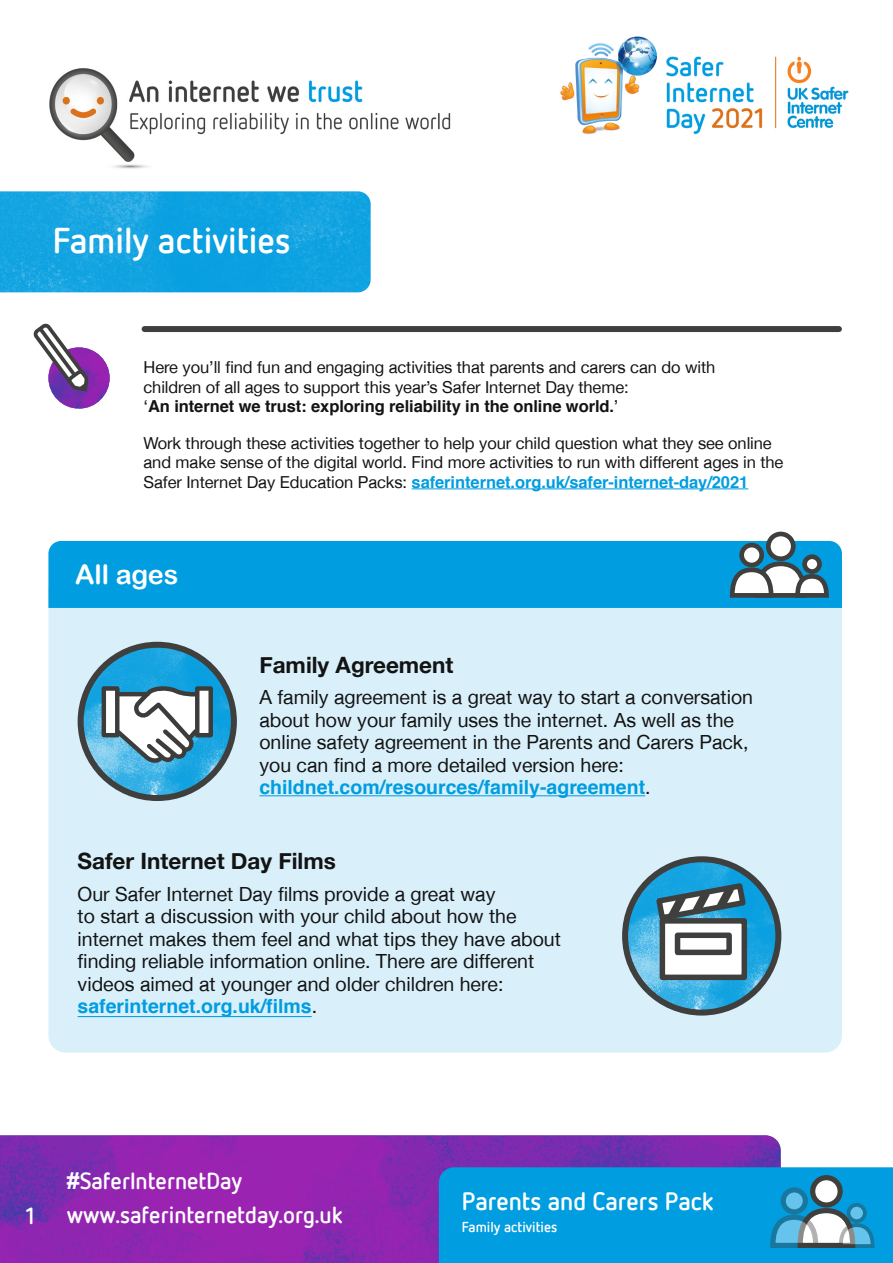
<style>
.page{position:relative;width:893px;height:1263px;background:#fff}
.page>*{position:absolute;margin:0;border:0;box-sizing:border-box;transform-origin:0 0}
.Header_white{font:700 35.85px "Netto OT";color:#fff}
.Header_black{font:27px "Arial Rounded MT Bold";color:#fff}
.t1{font:700 25.2px "Netto OT";color:#fff}
.t2{font:700 23.25px/34.2px "Netto OT";color:#fff}
.Body_copy{font:700 22.5px "Helvetica Neue";color:#131313}
.Small_header_black{font:700 22.5px "Helvetica Neue";color:#131313}
.Body_copy-2{font:19.5px/22.5px "Helvetica Neue LT Arabic";color:#131313}
.Body_copy-3{font:16.5px/19.5px "Helvetica Neue LT Arabic";letter-spacing:-.005em;color:#131313}
.t3{font:700 14.4px "Netto OT";color:#fff}
.s1{font-family:"Helvetica";font-weight:700}
.s2{font-family:"Helvetica";font-weight:700;color:#009de0}
.s3{font-family:"Arial"}
</style>
<div class="page">
<img style="left:0;top:1135px;width:781px;height:128px">
<svg style="left:439px;top:1167px;width:454px;height:96px"></svg>
<img style="left:49px;top:68px;width:402px;height:101px">
<img style="left:560px;top:36px;width:289px;height:99px">
<img style="left:0;top:191px;width:371px;height:101px">
<hr style="left:412px;top:488px;width:336px;height:1px;background:#009de0">
<div style="left:48px;top:574px;width:794px;height:478px;background:#d9f0fa;border-radius:17px"></div>
<div style="left:48px;top:541px;width:794px;height:67px;background:#009de0"></div>
<hr style="left:259px;top:795px;width:386px;height:1px;background:#009de0">
<img style="left:48px;top:347px;width:62px;height:62px;border-radius:31px">
<div style="left:145px;top:326px;width:694px;height:6px;background:#3f3f3e"></div>
<svg style="left:33px;top:323px;width:56px;height:70px"></svg>
<img style="left:81px;top:645px;width:153px;height:153px;border-radius:77px">
<div style="left:78px;top:642px;width:159px;height:159px;border:6px solid #3f3f3e;border-radius:50%"></div>
<svg style="left:102px;top:685px;width:111px;height:78px"></svg>
<div style="left:768px;top:534px;width:25px;height:25px;background:#fff;border-radius:50%"></div>
<div style="left:766px;top:532px;width:30px;height:29px;border:5px solid #3f3f3e;border-radius:50%"></div>
<div style="left:742px;top:545px;width:20px;height:20px;background:#fff;border-radius:50%"></div>
<div style="left:739px;top:543px;width:25px;height:24px;border:5px solid #3f3f3e;border-radius:50%"></div>
<div style="left:802px;top:554px;width:20px;height:20px;border:5px solid #3f3f3e;border-radius:50%"></div>
<svg style="left:728px;top:559px;width:103px;height:41px"></svg>
<img style="left:625px;top:859px;width:153px;height:153px;border-radius:77px">
<div style="left:622px;top:856px;width:159px;height:159px;border:6px solid #3f3f3e;border-radius:50%"></div>
<div style="left:660px;top:918px;width:87px;height:62px;background:#fff;border:6px solid #3f3f3e"></div>
<div style="left:675px;top:932px;width:57px;height:23px;background:#fff;border:6px solid #3f3f3e"></div>
<svg style="left:653px;top:877px;width:96px;height:50px"></svg>
<hr style="left:78px;top:1016px;width:234px;height:1px;background:#009de0">
<h1 class="Header_white" style="left:53px;top:220px;width:239px">Family activities</h1>
<p class="Body_copy-3" style="left:144px;top:358px;width:573px">Here you’ll find fun and engaging activities that parents and carers can do with children of all ages to support this year’s Safer Internet Day theme:<br>‘<span class="s1">An internet we trust: exploring reliability in the online world.</span>’</p>
<p class="Body_copy-3" style="left:144px;top:433px;width:641px">Work through these activities together to help your child question what they see online and make sense of the digital world. Find more activities to run with different ages in the<br>Safer Internet Day Education Packs: <span class="s2">saferinternet.org.uk/safer-internet-day/2021</span></p>
<h2 class="Header_black" style="left:75px;top:559px;width:105px">All ages</h2>
<h3 class="Small_header_black" style="left:259px;top:651px;width:196px">Family Agreement</h3>
<p class="Body_copy-2" style="left:259px;top:686px;width:495px">A family agreement is a great way to start a conversation about how your family uses the internet. As well as the online safety agreement in the Parents and Carers Pack, you can find a more detailed version here: <span class="s2">childnet.com/resources/family-agreement</span>.</p>
<p class="Body_copy" style="left:78px;top:847px;width:260px">Safer Internet Day Films</p>
<p class="Body_copy-2" style="left:78px;top:883px;width:485px">Our Safer Internet Day films provide a great way<br>to start a discussion with your child about how the internet makes them feel and what tips they have about finding reliable information online. There are different videos aimed at younger and older children here: <span class="s2">saferinternet.org.uk/films</span>.</p>
<p class="t2" style="left:26px;top:1198px;width:10px">1</p>
<p class="t2" style="left:67px;top:1164px;width:277px"><span class="s3">#</span>SaferInternetDay www.saferinternetday.org.uk</p>
<p class="t1" style="left:462px;top:1186px;width:253px">Parents and Carers Pack</p>
<p class="t3" style="left:462px;top:1219px;width:97px">Family activities</p>
</div>
